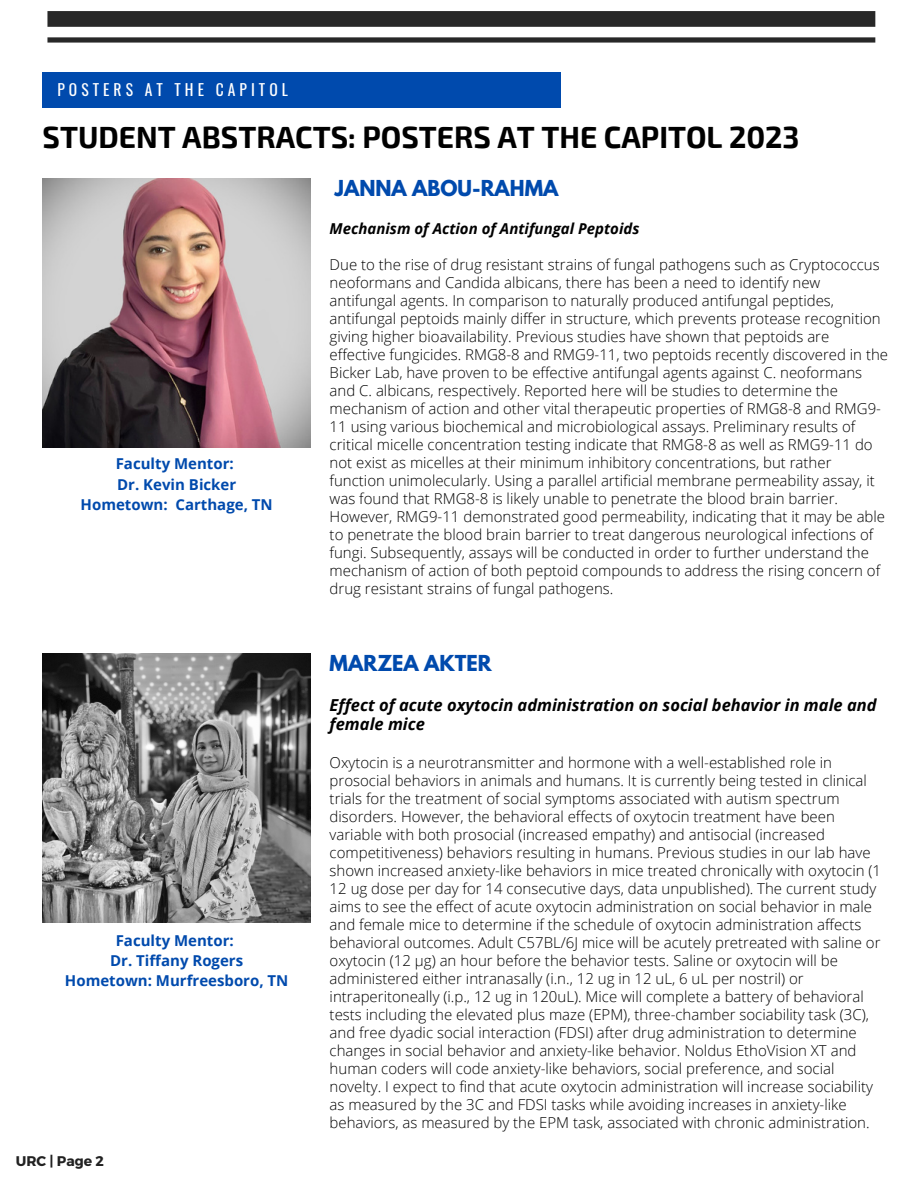
<style>
.page{position:relative;width:918px;height:1188px;background:#fff}
.page>*{position:absolute;margin:0;border:0;box-sizing:border-box;transform-origin:0 0}
.t1{font:700 30px "Exo 2";color:#000}
.t2{font:700 19.5px "League Spartan";color:#004aad}
.t3{font:italic 700 16.5px/19.2px "Open Sans";color:#000}
.t4{font:15.6px "Oswald";letter-spacing:.26em;color:#fff}
.t5{font:300 15px/18px "Open Sans";color:#000}
.t6{font:700 15px/20.2px "Open Sans";color:#004aad;text-align:center}
.t7{font:italic 700 15px "Open Sans";color:#000}
.t8{font:700 13.95px "Montserrat";color:#222}
</style>
<div class="page">
<div style="left:43px;top:72px;width:518px;height:36px;background:#004aad"></div>
<svg style="left:47px;top:11px;width:828px;height:32px"></svg>
<img style="left:43px;top:179px;width:268px;height:268px">
<img style="left:43px;top:654px;width:268px;height:268px">
<p class="t4" style="left:57px;top:77px;width:232px">POSTERS AT THE CAPITOL</p>
<h1 class="t1" style="left:43px;top:118px;width:759px">STUDENT ABSTRACTS: POSTERS AT THE CAPITOL 2023</h1>
<h2 class="t2" style="left:335px;top:178px;width:225px">JANNA ABOU-RAHMA</h2>
<p class="t7" style="left:330px;top:218px;width:311px">Mechanism of Action of Antifungal Peptoids</p>
<p class="t5" style="left:330px;top:255px;width:560px">Due to the rise of drug resistant strains of fungal pathogens such as Cryptococcus neoformans and Candida albicans, there has been a need to identify new antifungal agents. In comparison to naturally produced antifungal peptides, antifungal peptoids mainly differ in structure, which prevents protease recognition giving higher bioavailability. Previous studies have shown that peptoids are effective fungicides. RMG8-8 and RMG9-11, two peptoids recently discovered in the Bicker Lab, have proven to be effective antifungal agents against C. neoformans and C. albicans, respectively. Reported here will be studies to determine the mechanism of action and other vital therapeutic properties of RMG8-8 and RMG9- 11 using various biochemical and microbiological assays. Preliminary results of critical micelle concentration testing indicate that RMG8-8 as well as RMG9-11 do not exist as micelles at their minimum inhibitory concentrations, but rather function unimolecularly. Using a parallel artificial membrane permeability assay, it was found that RMG8-8 is likely unable to penetrate the blood brain barrier.<br>However, RMG9-11 demonstrated good permeability, indicating that it may be able to penetrate the blood brain barrier to treat dangerous neurological infections of fungi. Subsequently, assays will be conducted in order to further understand the mechanism of action of both peptoid compounds to address the rising concern of drug resistant strains of fungal pathogens.</p>
<p class="t6" style="left:81px;top:454px;width:194px">Faculty Mentor:<br>Dr. Kevin Bicker<br>Hometown: Carthage, TN</p>
<p class="t6" style="left:65px;top:930px;width:225px">Faculty Mentor:<br>Dr. Tiffany Rogers<br>Hometown: Murfreesboro, TN</p>
<p class="t8" style="left:16px;top:1152px;width:90px">URC | Page 2</p>
<h2 class="t2" style="left:330px;top:653px;width:164px">MARZEA AKTER</h2>
<p class="t3" style="left:330px;top:695px;width:548px">Effect of acute oxytocin administration on social behavior in male and female mice</p>
<p class="t5" style="left:330px;top:753px;width:553px">Oxytocin is a neurotransmitter and hormone with a well-established role in prosocial behaviors in animals and humans. It is currently being tested in clinical trials for the treatment of social symptoms associated with autism spectrum disorders. However, the behavioral effects of oxytocin treatment have been variable with both prosocial (increased empathy) and antisocial (increased competitiveness) behaviors resulting in humans. Previous studies in our lab have shown increased anxiety-like behaviors in mice treated chronically with oxytocin (1<br>12 ug dose per day for 14 consecutive days, data unpublished). The current study aims to see the effect of acute oxytocin administration on social behavior in male and female mice to determine if the schedule of oxytocin administration affects behavioral outcomes. Adult C57BL/6J mice will be acutely pretreated with saline or oxytocin (12 μg) an hour before the behavior tests. Saline or oxytocin will be administered either intranasally (i.n., 12 ug in 12 uL, 6 uL per nostril) or intraperitoneally (i.p., 12 ug in 120uL). Mice will complete a battery of behavioral tests including the elevated plus maze (EPM), three-chamber sociability task (3C), and free dyadic social interaction (FDSI) after drug administration to determine changes in social behavior and anxiety-like behavior. Noldus EthoVision XT and human coders will code anxiety-like behaviors, social preference, and social novelty. I expect to find that acute oxytocin administration will increase sociability as measured by the 3C and FDSI tasks while avoiding increases in anxiety-like behaviors, as measured by the EPM task, associated with chronic administration.</p>
</div>
